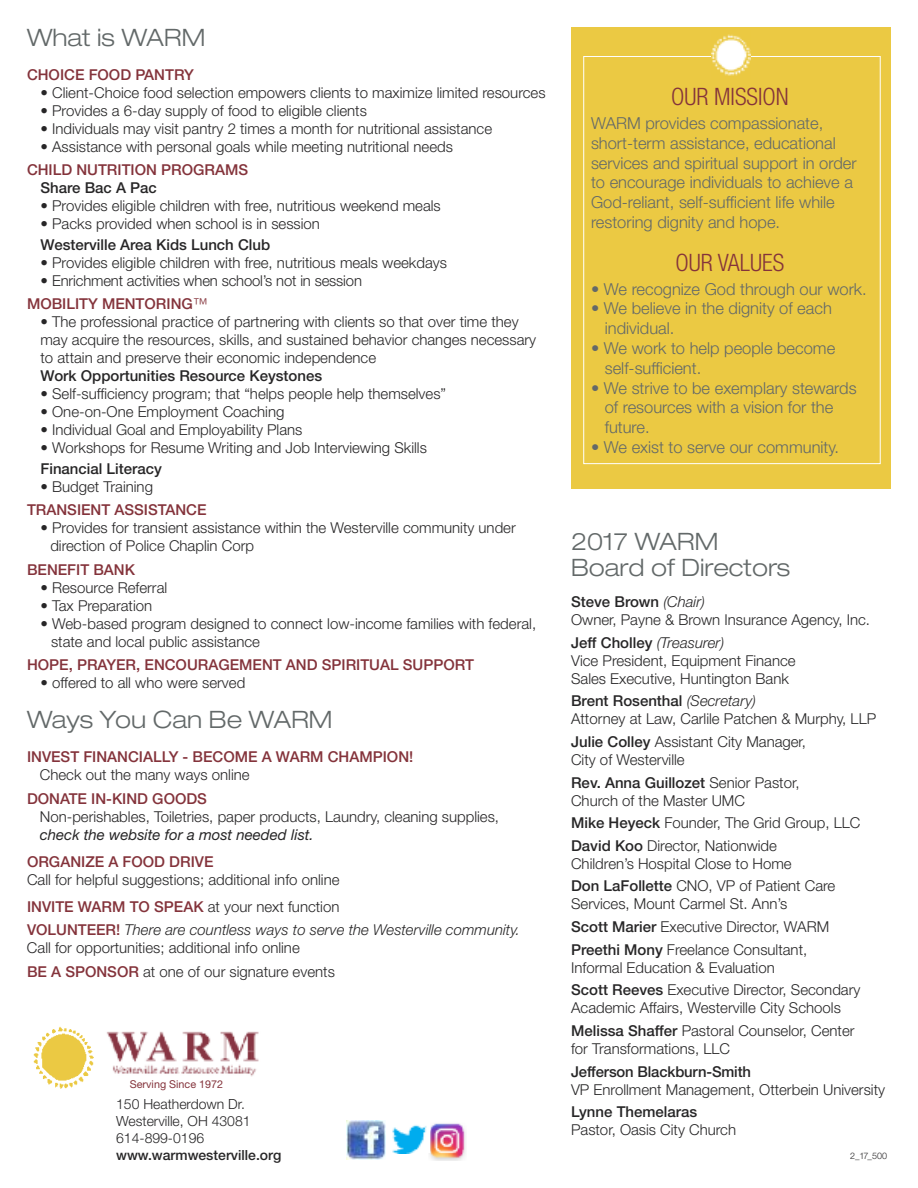
<style>
.page{position:relative;width:918px;height:1188px;background:#fff}
.page>*{position:absolute;margin:0;border:0;box-sizing:border-box;transform-origin:0 0}
.t1{font:300 expanded 24px/25.5px "Helvetica Neue LT Std";color:#636969}
.t2{font:300 condensed 24px "Helvetica Neue LT Std";color:#84333b}
.t3{font:300 16.5px/19.8px "Helvetica Neue LT Std";color:#636969}
.t4{font:300 15px/18px "Helvetica Neue LT Std";color:#272627}
.t5{font:500 15px "Helvetica Neue LT Std";color:#84333b}
.t6{font:500 15px "Helvetica Neue LT Std";color:#272627}
.t7{font:italic 300 15px/18px "Helvetica Neue LT Std";color:#272627}
.t8{font:italic 15px "Helvetica Neue LT Std";color:#272627}
.t9{font:300 13.95px/16.8px "Helvetica Neue LT Std";color:#272627}
.t10{font:500 13.95px "Helvetica Neue LT Std";color:#272627}
.t11{font:10.8px "Helvetica Neue LT Std";color:#84333b}
.t12{font:300 9px "Helvetica Neue LT Std";color:#272627}
.s1{font-weight:500;color:#84333b}
.s2{color:#84333b}
.s3{font-weight:500;font-style:normal;color:#84333b}
.s4{font-style:normal}
.s5{font-weight:500}
.s6{font-style:italic}
</style>
<div class="page">
<div style="left:571px;top:27px;width:320px;height:461px;background:#ebc943"></div>
<div style="left:583px;top:56px;width:298px;height:408px;border:1px solid #fff"></div>
<img style="left:712px;top:34px;width:39px;height:42px">
<img style="left:106px;top:1031px;width:153px;height:46px">
<img style="left:33px;top:1026px;width:61px;height:63px">
<svg style="left:346px;top:1120px;width:40px;height:36px"></svg>
<img style="left:346px;top:1121px;width:39px;height:39px">
<img style="left:429px;top:1123px;width:37px;height:38px">
<div style="left:388px;top:1123px;width:42px;height:30px;background:#fff"></div>
<img style="left:392px;top:1125px;width:35px;height:28px">
<h1 class="t1" style="left:27px;top:27px;width:180px">What is WARM</h1>
<p class="t5" style="left:27px;top:69px;width:168px">CHOICE FOOD PANTRY</p>
<p class="t4" style="left:40px;top:85px;width:507px">• Client-Choice food selection empowers clients to maximize limited resources</p>
<p class="t4" style="left:40px;top:103px;width:328px">• Provides a 6-day supply of food to eligible clients</p>
<p class="t4" style="left:40px;top:121px;width:453px">• Individuals may visit pantry 2 times a month for nutritional assistance</p>
<p class="t4" style="left:40px;top:139px;width:414px">• Assistance with personal goals while meeting nutritional needs</p>
<p class="t5" style="left:27px;top:164px;width:223px">CHILD NUTRITION PROGRAMS</p>
<p class="t6" style="left:40px;top:182px;width:118px">Share Bac A Pac</p>
<p class="t4" style="left:40px;top:198px;width:402px">• Provides eligible children with free, nutritious weekend meals</p>
<p class="t4" style="left:40px;top:216px;width:281px">• Packs provided when school is in session</p>
<p class="t6" style="left:40px;top:239px;width:231px">Westerville Area Kids Lunch Club</p>
<p class="t4" style="left:40px;top:255px;width:408px">• Provides eligible children with free, nutritious meals weekdays</p>
<p class="t4" style="left:27px;top:270px;width:336px;line-height:23.4px;text-indent:13px">• Enrichment activities when school’s not in session<br><span class="s1">MOBILITY MENTORING</span><span class="s2">™</span></p>
<p class="t4" style="left:40px;top:314px;width:497px">• The professional practice of partnering with clients so that over time they may acquire the resources, skills, and sustained behavior changes necessary to attain and preserve their economic independence</p>
<p class="t6" style="left:40px;top:370px;width:283px">Work Opportunities Resource Keystones</p>
<p class="t4" style="left:40px;top:386px;width:407px">• Self-sufficiency program; that “helps people help themselves”</p>
<p class="t4" style="left:40px;top:404px;width:245px">• One-on-One Employment Coaching</p>
<p class="t4" style="left:40px;top:422px;width:263px">• Individual Goal and Employability Plans</p>
<p class="t4" style="left:40px;top:440px;width:388px">• Workshops for Resume Writing and Job Interviewing Skills</p>
<p class="t6" style="left:40px;top:463px;width:123px">Financial Literacy</p>
<p class="t4" style="left:40px;top:479px;width:114px">• Budget Training</p>
<p class="t5" style="left:27px;top:504px;width:181px">TRANSIENT ASSISTANCE</p>
<p class="t4" style="left:50px;top:520px;width:467px;text-indent:-10px">• Provides for transient assistance within the Westerville community under direction of Police Chaplin Corp</p>
<p class="t5" style="left:27px;top:564px;width:110px">BENEFIT BANK</p>
<p class="t4" style="left:40px;top:580px;width:128px">• Resource Referral</p>
<p class="t4" style="left:40px;top:598px;width:113px">• Tax Preparation</p>
<p class="t4" style="left:51px;top:616px;width:487px;text-indent:-11px">• Web-based program designed to connect low-income families with federal, state and local public assistance</p>
<p class="t5" style="left:27px;top:659px;width:449px">HOPE, PRAYER, ENCOURAGEMENT AND SPIRITUAL SUPPORT</p>
<p class="t4" style="left:40px;top:675px;width:206px">• offered to all who were served</p>
<h1 class="t1" style="left:27px;top:710px;width:307px">Ways You Can Be WARM</h1>
<p class="t5" style="left:27px;top:751px;width:388px">INVEST FINANCIALLY - BECOME A WARM CHAMPION!</p>
<p class="t4" style="left:40px;top:767px;width:211px">Check out the many ways online</p>
<p class="t5" style="left:27px;top:793px;width:182px">DONATE IN-KIND GOODS</p>
<p class="t4" style="left:40px;top:809px;width:461px">Non-perishables, Toiletries, paper products, Laundry, cleaning supplies,</p>
<p class="t8" style="left:40px;top:829px;width:275px">check the website for a most needed list.</p>
<p class="t5" style="left:27px;top:856px;width:188px">ORGANIZE A FOOD DRIVE</p>
<p class="t4" style="left:27px;top:867px;width:314px;line-height:27px">Call for helpful suggestions; additional info online<br><span class="s1">INVITE WARM TO SPEAK</span> at your next function</p>
<p class="t7" style="left:27px;top:922px;width:495px"><span class="s3">VOLUNTEER!</span> There are countless ways to serve the Westerville community.<br><span class="s4">Call for opportunities; additional info online</span></p>
<p class="t4" style="left:27px;top:964px;width:309px"><span class="s1">BE A SPONSOR</span> at one of our signature events</p>
<p class="t11" style="left:130px;top:1080px;width:95px">Serving Since 1972</p>
<p class="t9" style="left:116px;top:1097px;width:136px">150 Heatherdown Dr.<br>Westerville, OH 43081<br>614-899-0196</p>
<p class="t10" style="left:116px;top:1150px;width:167px">www.warmwesterville.org</p>
<h1 class="t2" style="left:671px;top:88px;width:119px">OUR MISSION</h1>
<p class="t3" style="left:591px;top:115px;width:267px">WARM provides compassionate, short-term assistance, educational services and spiritual support in order to encourage individuals to achieve a God-reliant, self-sufficient life while restoring dignity and hope.</p>
<h1 class="t2" style="left:675px;top:254px;width:110px">OUR VALUES</h1>
<p class="t3" style="left:591px;top:280px;width:277px">• We recognize God through our work.</p>
<p class="t3" style="left:605px;top:300px;width:229px;text-indent:-14px">• We believe in the dignity of each individual.</p>
<p class="t3" style="left:605px;top:340px;width:232px;text-indent:-14px">• We work to help people become self-sufficient.</p>
<p class="t3" style="left:605px;top:379px;width:253px;text-indent:-14px">• We strive to be exemplary stewards of resources with a vision for the future.</p>
<p class="t3" style="left:591px;top:439px;width:250px">• We exist to serve our community.</p>
<h1 class="t1" style="left:571px;top:531px;width:221px">2017 WARM<br>Board of Directors</h1>
<p class="t4" style="left:571px;top:594px;width:301px"><span class="s5">Steve Brown</span> <span class="s6">(Chair)<br></span>Owner, Payne &amp; Brown Insurance Agency, Inc.</p>
<p class="t4" style="left:571px;top:635px;width:226px"><span class="s5">Jeff Cholley</span> <span class="s6">(Treasurer)<br></span>Vice President, Equipment Finance<br>Sales Executive, Huntington Bank</p>
<p class="t4" style="left:571px;top:693px;width:307px"><span class="s5">Brent Rosenthal</span> <span class="s6">(Secretary)<br></span>Attorney at Law, Carlile Patchen &amp; Murphy, LLP</p>
<p class="t4" style="left:571px;top:734px;width:237px"><span class="s5">Julie Colley</span> Assistant City Manager,<br>City of Westerville</p>
<p class="t4" style="left:571px;top:775px;width:230px"><span class="s5">Rev. Anna Guillozet</span> Senior Pastor,<br>Church of the Master UMC</p>
<p class="t4" style="left:571px;top:813px;width:291px;line-height:22.6px"><span class="s5">Mike Heyeck</span> Founder, The Grid Group, LLC<br><span class="s5">David Koo</span> Director, Nationwide</p>
<p class="t4" style="left:571px;top:854px;width:266px;line-height:22.6px">Children’s Hospital Close to Home<br><span class="s5">Don LaFollette</span> CNO, VP of Patient Care</p>
<p class="t4" style="left:571px;top:894px;width:260px;line-height:22.6px">Services, Mount Carmel St. Ann’s<br><span class="s5">Scott Marier</span> Executive Director, WARM<br><span class="s5">Preethi Mony</span> Freelance Consultant,</p>
<p class="t4" style="left:571px;top:957px;width:291px;line-height:22.6px">Informal Education &amp; Evaluation<br><span class="s5">Scott Reeves</span> Executive Director, Secondary</p>
<p class="t4" style="left:571px;top:998px;width:285px;line-height:22.6px">Academic Affairs, Westerville City Schools<br><span class="s5">Melissa Shaffer</span> Pastoral Counselor, Center</p>
<p class="t4" style="left:571px;top:1041px;width:160px">for Transformations, LLC</p>
<p class="t6" style="left:571px;top:1066px;width:181px">Jefferson Blackburn-Smith</p>
<p class="t4" style="left:571px;top:1082px;width:315px">VP Enrollment Management, Otterbein University</p>
<p class="t6" style="left:571px;top:1107px;width:128px">Lynne Themelaras</p>
<p class="t4" style="left:571px;top:1122px;width:167px">Pastor, Oasis City Church</p>
<p class="t12" style="left:850px;top:1152px;width:38px">2_17_500</p>
</div>
